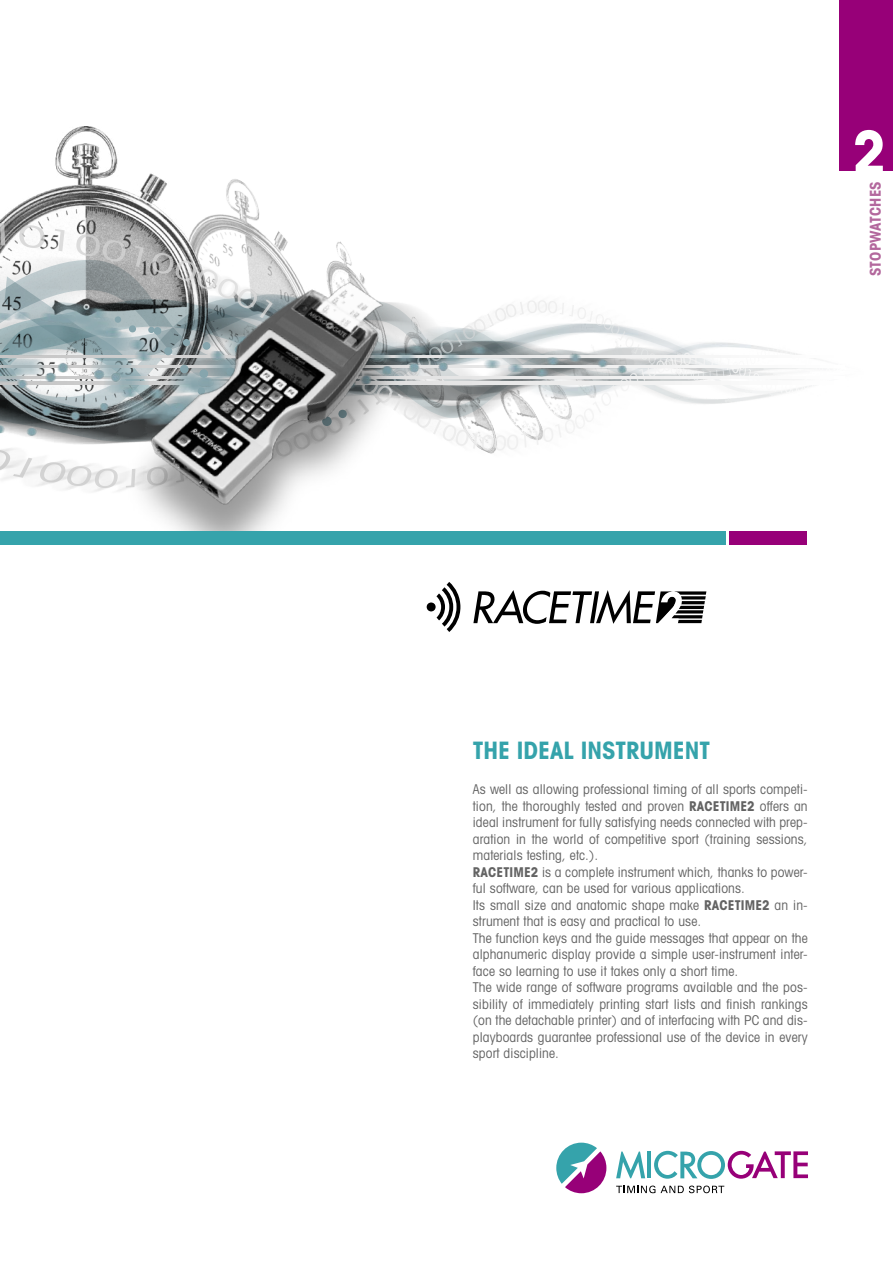
<style>
.page{position:relative;width:893px;height:1263px;background:#fff}
.page>*{position:absolute;margin:0;border:0;box-sizing:border-box;transform-origin:0 0}
.t1{font:700 condensed 60px "Avant Garde";color:#fff}
.t2{font:700 condensed 24px "Avant Garde";color:#35a3ab}
.t3{font:700 condensed 15px "Avant Garde";letter-spacing:.01em;color:#b3689d}
.t4{font:condensed 13.5px/16.5px "Avant Garde";letter-spacing:.01em;color:#636363;text-align:justify}
.s1{font-weight:700}
</style>
<div class="page">
<img style="left:208px;top:179px;width:78px;height:61px">
<img style="left:0;top:127px;width:208px;height:119px">
<svg style="left:701px;top:342px;width:113px;height:62px"></svg>
<svg style="left:805px;top:357px;width:11px;height:24px"></svg>
<hr style="left:0;top:355px;width:844px;height:2px;background:#fafafa">
<hr style="left:0;top:365px;width:844px;height:3px;background:#fafafa">
<hr style="left:0;top:377px;width:844px;height:2px;background:#fafafa">
<hr style="left:0;top:382px;width:844px;height:2px;background:#fafafa">
<img style="left:0;top:246px;width:701px;height:201px">
<img style="left:0;top:248px;width:518px;height:206px">
<img style="left:0;top:281px;width:112px;height:64px">
<img style="left:0;top:345px;width:112px;height:147px">
<img style="left:112px;top:281px;width:310px;height:210px">
<img style="left:135px;top:240px;width:263px;height:291px">
<svg style="left:436px;top:582px;width:24px;height:50px"></svg>
<div style="left:427px;top:602px;width:9px;height:9px;background:#000;border-radius:50%"></div>
<svg style="left:616px;top:1185px;width:108px;height:8px"></svg>
<svg style="left:556px;top:1143px;width:50px;height:50px"></svg>
<hr style="left:647px;top:1151px;width:4px;height:27px;background:#35a3ab">
<svg style="left:616px;top:1151px;width:29px;height:27px"></svg>
<svg style="left:654px;top:1151px;width:154px;height:28px"></svg>
<div style="left:839px;top:0;width:54px;height:171px;background:#970078"></div>
<div style="left:0;top:531px;width:725px;height:13px;background:#35a3ab"></div>
<div style="left:729px;top:531px;width:78px;height:13px;background:#970078"></div>
<svg style="left:473px;top:590px;width:233px;height:34px"></svg>
<p class="t1" style="left:852px;top:114px;width:35px">2</p>
<p class="t3" style="left:866px;top:276px;width:96px;rotate:-90deg">STOPWATCHES</p>
<p class="t2" style="left:473px;top:735px;width:239px">THE IDEAL INSTRUMENT</p>
<p class="t4" style="left:473px;top:781px;width:336px">As well as allowing professional timing of all sports competi&shy;tion, the thoroughly tested and proven <span class="s1">RACETIME2</span> offers an ideal instrument for fully satisfying needs connected with prep&shy;aration in the world of competitive sport (training sessions, materials testing, etc.).</p>
<p class="t4" style="left:473px;top:863px;width:336px"><span class="s1">RACETIME2</span> is a complete instrument which, thanks to power&shy;ful software, can be used for various applications.</p>
<p class="t4" style="left:473px;top:896px;width:336px">Its small size and anatomic shape make <span class="s1">RACETIME2</span> an in&shy;strument that is easy and practical to use.</p>
<p class="t4" style="left:473px;top:929px;width:336px">The function keys and the guide messages that appear on the alphanumeric display provide a simple user-instrument inter&shy;face so learning to use it takes only a short time.</p>
<p class="t4" style="left:473px;top:979px;width:336px">The wide range of software programs available and the pos&shy;sibility of immediately printing start lists and finish rankings (on the detachable printer) and of interfacing with PC and dis&shy;playboards guarantee professional use of the device in every sport discipline.</p>
</div>
